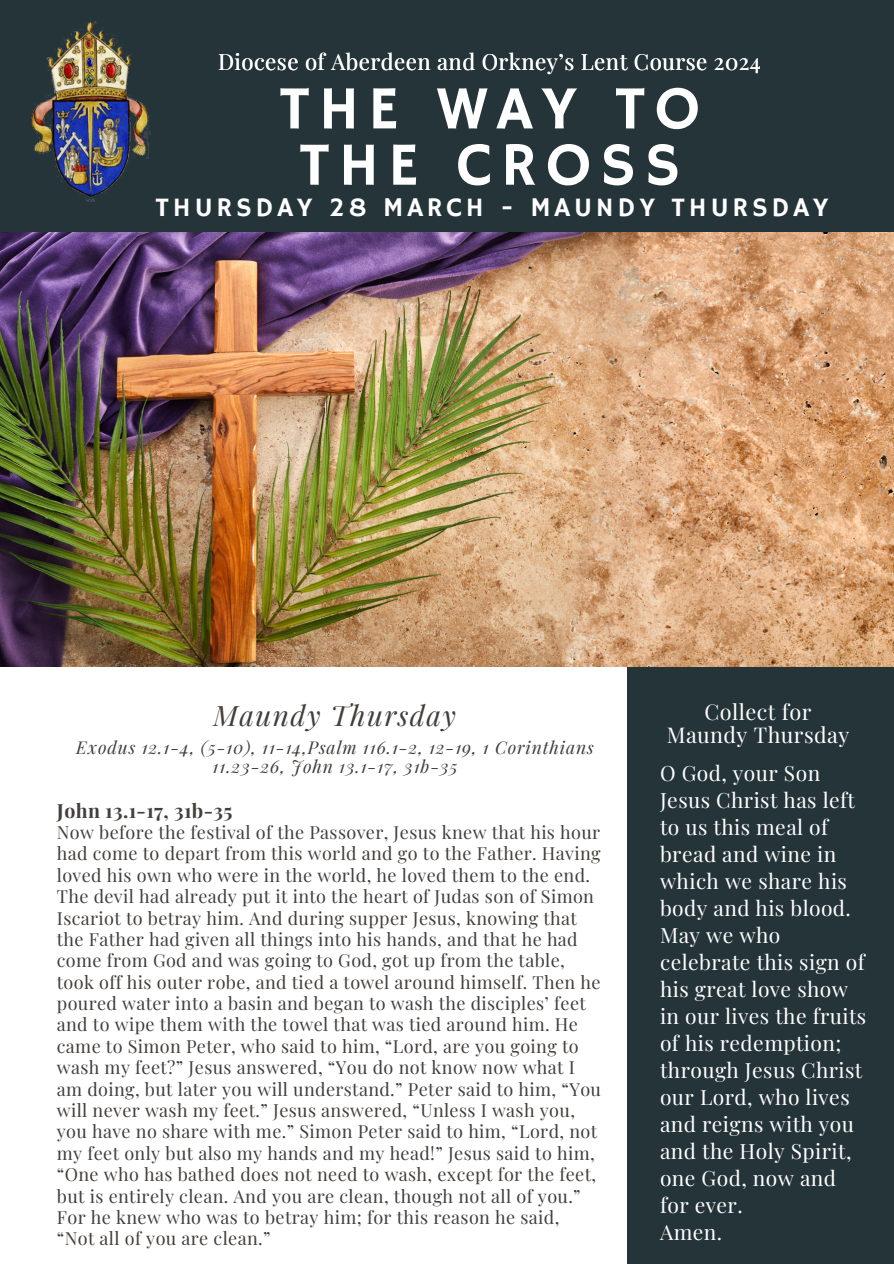
<style>
.page{position:relative;width:894px;height:1264px;background:#fff}
.page>*{position:absolute;margin:0;border:0;box-sizing:border-box;transform-origin:0 0}
.t1{font:61.5px/56.2px "Hammersmith One";letter-spacing:.14em;color:#fff;text-align:center}
.t2{font:italic 28.05px "Playfair Display";letter-spacing:.05em;color:#423e3a}
.t3{font:27px "Hammersmith One";letter-spacing:.14em;color:#fff}
.t4{font:22.2px "Playfair Display";letter-spacing:.02em;color:#fff}
.t5{font:21.6px/23.7px "Playfair Display";letter-spacing:.02em;color:#fff;text-align:center}
.t6{font:21px/27px "Playfair Display";letter-spacing:.02em;color:#fff}
.t7{font:700 19.5px "Playfair Display";letter-spacing:.02em;color:#423e3a}
.t8{font:18px/21.3px "Playfair Display";letter-spacing:.02em;color:#423e3a}
.t9{font:italic 17.55px/18.9px "Playfair Display";letter-spacing:.05em;color:#423e3a;text-align:center}
</style>
<div class="page">
<div style="left:627px;top:634px;width:266px;height:629px;background:#253439"></div>
<img style="left:0;top:232px;width:893px;height:434px">
<div style="left:0;top:0;width:893px;height:232px;background:#253439"></div>
<img style="left:31px;top:21px;width:120px;height:180px">
<p class="t4" style="left:218px;top:46px;width:544px">Diocese of Aberdeen and Orkney’s Lent Course 2024</p>
<h2 class="t1" style="left:279px;top:83px;width:422px">THE WAY TO<br>THE CROSS</h2>
<h2 class="t3" style="left:155px;top:192px;width:674px">THURSDAY 28 MARCH - MAUNDY THURSDAY</h2>
<p class="t2" style="left:213px;top:696px;width:244px">Maundy Thursday</p>
<h3 class="t9" style="left:76px;top:737px;width:519px">Exodus 12.1-4, (5-10), 11-14,Psalm 116.1-2, 12-19, 1 Corinthians<br>11.23-26, John 13.1-17, 31b-35</h3>
<h3 class="t7" style="left:57px;top:796px;width:177px">John 13.1-17, 31b-35</h3>
<h3 class="t8" style="left:57px;top:820px;width:545px">Now before the festival of the Passover, Jesus knew that his hour had come to depart from this world and go to the Father. Having loved his own who were in the world, he loved them to the end.<br>The devil had already put it into the heart of Judas son of Simon Iscariot to betray him. And during supper Jesus, knowing that the Father had given all things into his hands, and that he had come from God and was going to God, got up from the table, took off his outer robe, and tied a towel around himself. Then he poured water into a basin and began to wash the disciples’ feet and to wipe them with the towel that was tied around him. He came to Simon Peter, who said to him, “Lord, are you going to wash my feet?” Jesus answered, “You do not know now what I am doing, but later you will understand.” Peter said to him, “You will never wash my feet.” Jesus answered, “Unless I wash you, you have no share with me.” Simon Peter said to him, “Lord, not my feet only but also my hands and my head!” Jesus said to him, “One who has bathed does not need to wash, except for the feet, but is entirely clean. And you are clean, though not all of you.” For he knew who was to betray him; for this reason he said, “Not all of you are clean.”</h3>
<h1 class="t5" style="left:666px;top:699px;width:184px">Collect for<br>Maundy Thursday</h1>
<p class="t6" style="left:660px;top:758px;width:208px">O God, your Son<br>Jesus Christ has left to us this meal of bread and wine in which we share his body and his blood.<br>May we who celebrate this sign of his great love show in our lives the fruits of his redemption; through Jesus Christ our Lord, who lives and reigns with you and the Holy Spirit, one God, now and for ever.<br>Amen.</p>
</div>
